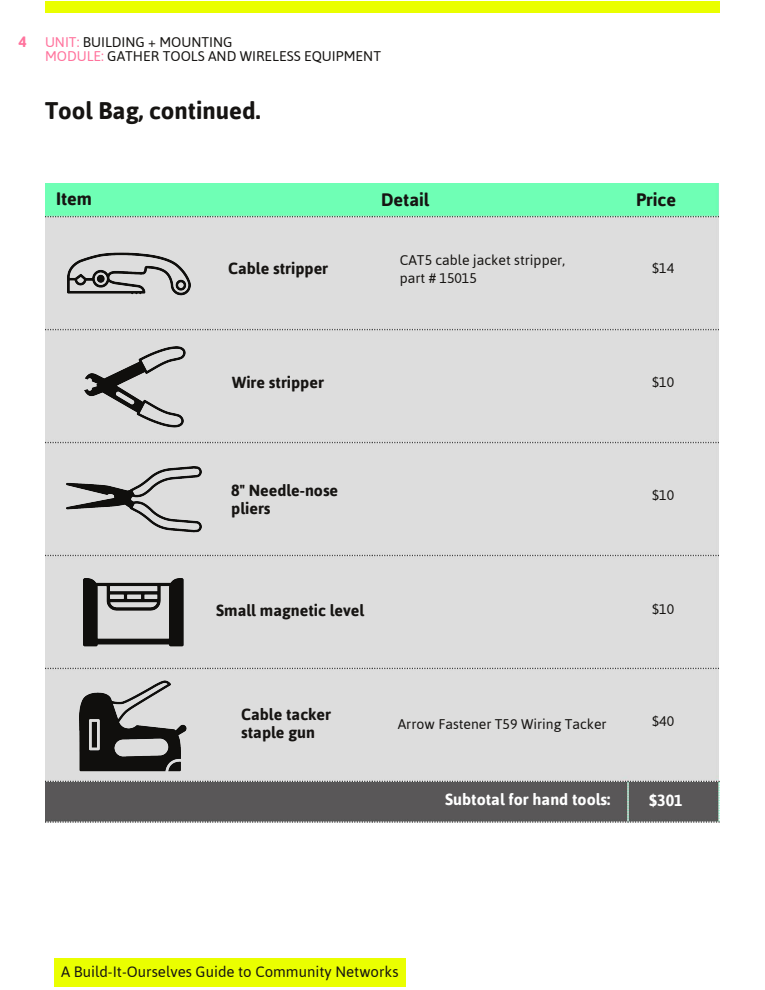
<style>
.page{position:relative;width:765px;height:990px;background:#fff}
.page>*{position:absolute;margin:0;border:0;box-sizing:border-box;transform-origin:0 0}
.t1{font:700 24px "Asap";color:#161412}
.t2{font:700 18px "Asap";color:#161412}
.t3{font:700 16px/18px "Asap";color:#161412}
.t4{font:700 16px "Asap";color:#fff}
.t5{font:15px "Asap";color:#161412}
.t6{font:700 15px "Asap";color:#ff739d}
.t7{font:14px/14px "Asap";color:#161412}
.s1{color:#ff739d}
</style>
<div class="page">
<div style="left:45px;top:1px;width:675px;height:12px;background:#eaff00"></div>
<div style="left:54px;top:958px;width:352px;height:29px;background:#eaff00"></div>
<img style="left:45px;top:184px;width:675px;height:639px">
<img style="left:67px;top:252px;width:124px;height:43px">
<img style="left:84px;top:346px;width:101px;height:82px">
<img style="left:66px;top:466px;width:136px;height:67px">
<img style="left:83px;top:578px;width:100px;height:68px">
<img style="left:79px;top:680px;width:107px;height:92px">
<p class="t6" style="left:18px;top:33px;width:10px">4</p>
<p class="t7" style="left:45px;top:34px;width:338px"><span class="s1">UNIT:</span> BUILDING + MOUNTING<br><span class="s1">MODULE:</span> GATHER TOOLS AND WIRELESS EQUIPMENT</p>
<h1 class="t1" style="left:45px;top:97px;width:217px">Tool Bag, continued.</h1>
<p class="t2" style="left:56px;top:188px;width:38px">Item</p>
<p class="t2" style="left:381px;top:189px;width:50px">Detail</p>
<p class="t2" style="left:636px;top:189px;width:42px">Price</p>
<p class="t3" style="left:228px;top:259px;width:101px">Cable stripper</p>
<p class="t7" style="left:400px;top:250px;width:167px;line-height:18px">CAT5 cable jacket stripper, part # 15015</p>
<p class="t7" style="left:652px;top:261px;width:23px">$14</p>
<p class="t3" style="left:232px;top:373px;width:93px">Wire stripper</p>
<p class="t7" style="left:652px;top:375px;width:23px">$10</p>
<p class="t3" style="left:231px;top:481px;width:109px">8" Needle-nose pliers</p>
<p class="t7" style="left:652px;top:488px;width:23px">$10</p>
<p class="t3" style="left:216px;top:601px;width:150px">Small magnetic level</p>
<p class="t7" style="left:652px;top:602px;width:23px">$10</p>
<p class="t3" style="left:241px;top:705px;width:91px">Cable tacker staple gun</p>
<p class="t7" style="left:398px;top:716px;width:211px">Arrow Fastener T59 Wiring Tacker</p>
<p class="t7" style="left:652px;top:714px;width:23px">$40</p>
<p class="t4" style="left:445px;top:790px;width:167px">Subtotal for hand tools:</p>
<p class="t4" style="left:649px;top:791px;width:35px">$301</p>
<p class="t5" style="left:61px;top:963px;width:339px">A Build-It-Ourselves Guide to Community Networks</p>
</div>
